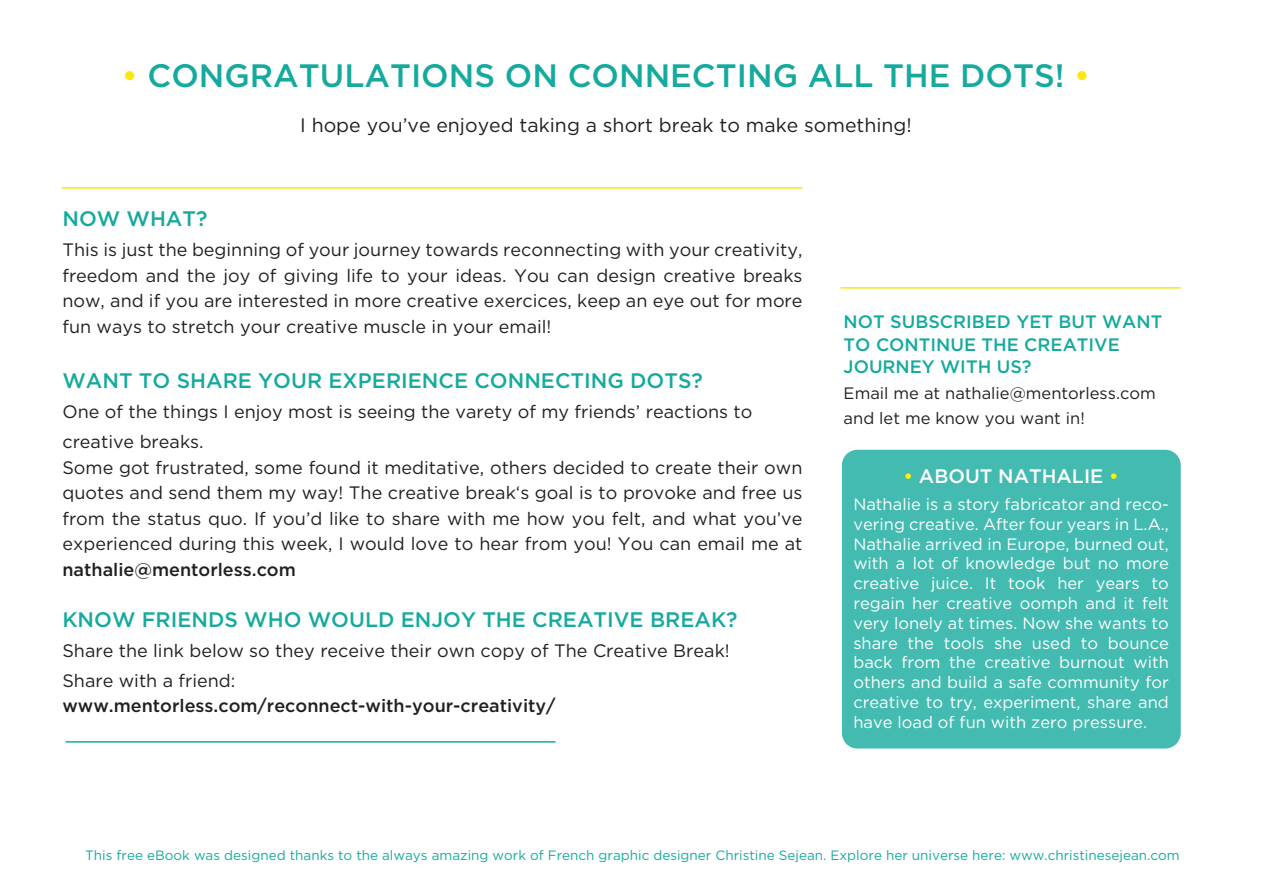
<style>
.page{position:relative;width:1263px;height:893px;background:#fff}
.page>*{position:absolute;margin:0;border:0;box-sizing:border-box;transform-origin:0 0}
.t1{font:500 32.4px "Gotham HTF";color:#15aa9d}
.t2{font:500 21px "Gotham HTF";color:#15aa9d}
.t3{font:19.5px "Gotham HTF";color:#231f20}
.t4{font:500 19.5px "Gotham HTF";color:#fff}
.t5{font:18px/25.5px "Gotham HTF";color:#231f20;text-align:justify}
.t6{font:500 18px "Gotham HTF";color:#231f20}
.t7{font:500 18px/22.5px "Gotham HTF";color:#15aa9d}
.t8{font:16.5px/19.8px "Gotham HTF";color:#fff;text-align:justify}
.t9{font:16.5px/25.5px "Gotham HTF";color:#231f20}
.t10{font:13.5px "Gotham HTF";color:#15aa9d}
.s1{color:#fae710}
.s2{color:#fff101}
</style>
<div class="page">
<div style="left:842px;top:450px;width:339px;height:298px;background:#43bbb0;border-radius:15px"></div>
<hr style="left:840px;top:287px;width:341px;height:2px;background:#fae710">
<hr style="left:61px;top:187px;width:741px;height:2px;background:#fae710">
<hr style="left:66px;top:741px;width:489px;height:2px;background:#15aa9d">
<h1 class="t1" style="left:122px;top:57px;width:970px"><span class="s1">•</span> CONGRATULATIONS ON CONNECTING ALL THE DOTS! <span class="s1">•</span></h1>
<p class="t3" style="left:300px;top:114px;width:613px">I hope you’ve enjoyed taking a short break to make something!</p>
<p class="t2" style="left:62px;top:207px;width:147px">NOW WHAT?</p>
<p class="t5" style="left:62px;top:237px;width:742px">This is just the beginning of your journey towards reconnecting with your creativity, freedom and the joy of giving life to your ideas. You can design creative breaks now, and if you are interested in more creative exercices, keep an eye out for more fun ways to stretch your creative muscle in your email!</p>
<p class="t2" style="left:62px;top:369px;width:642px">WANT TO SHARE YOUR EXPERIENCE CONNECTING DOTS?</p>
<p class="t5" style="left:62px;top:396px;width:691px;line-height:30px">One of the things I enjoy most is seeing the varety of my friends’ reactions to creative breaks.</p>
<p class="t5" style="left:62px;top:454px;width:742px">Some got frustrated, some found it meditative, others decided to create their own quotes and send them my way! The creative break‘s goal is to provoke and free us from the status quo. If you’d like to share with me how you felt, and what you’ve experienced during this week, I would love to hear from you! You can email me at</p>
<p class="t6" style="left:62px;top:559px;width:235px">nathalie@mentorless.com</p>
<p class="t2" style="left:62px;top:607px;width:677px">KNOW FRIENDS WHO WOULD ENJOY THE CREATIVE BREAK?</p>
<p class="t5" style="left:62px;top:635px;width:669px;line-height:30px">Share the link below so they receive their own copy of The Creative Break!<br>Share with a friend:</p>
<p class="t6" style="left:62px;top:695px;width:495px">www.mentorless.com/reconnect-with-your-creativity/</p>
<p class="t7" style="left:844px;top:310px;width:320px">NOT SUBSCRIBED YET BUT WANT<br>TO CONTINUE THE CREATIVE<br>JOURNEY WITH US?</p>
<p class="t9" style="left:844px;top:380px;width:314px">Email me at nathalie@mentorless.com and let me know you want in!</p>
<p class="t4" style="left:903px;top:465px;width:217px"><span class="s2">•</span> ABOUT NATHALIE <span class="s2">•</span></p>
<p class="t8" style="left:853px;top:494px;width:317px">Nathalie is a story fabricator and reco&shy;vering creative. After four years in L.A., Nathalie arrived in Europe, burned out, with a lot of knowledge but no more creative juice. It took her years to regain her creative oomph and it felt very lonely at times. Now she wants to share the tools she used to bounce back from the creative burnout with others and build a safe community for creative to try, experiment, share and have load of fun with zero pressure.</p>
<p class="t10" style="left:85px;top:847px;width:1096px">This free eBook was designed thanks to the always amazing work of French graphic designer Christine Sejean. Explore her universe here: www.christinesejean.com</p>
</div>
